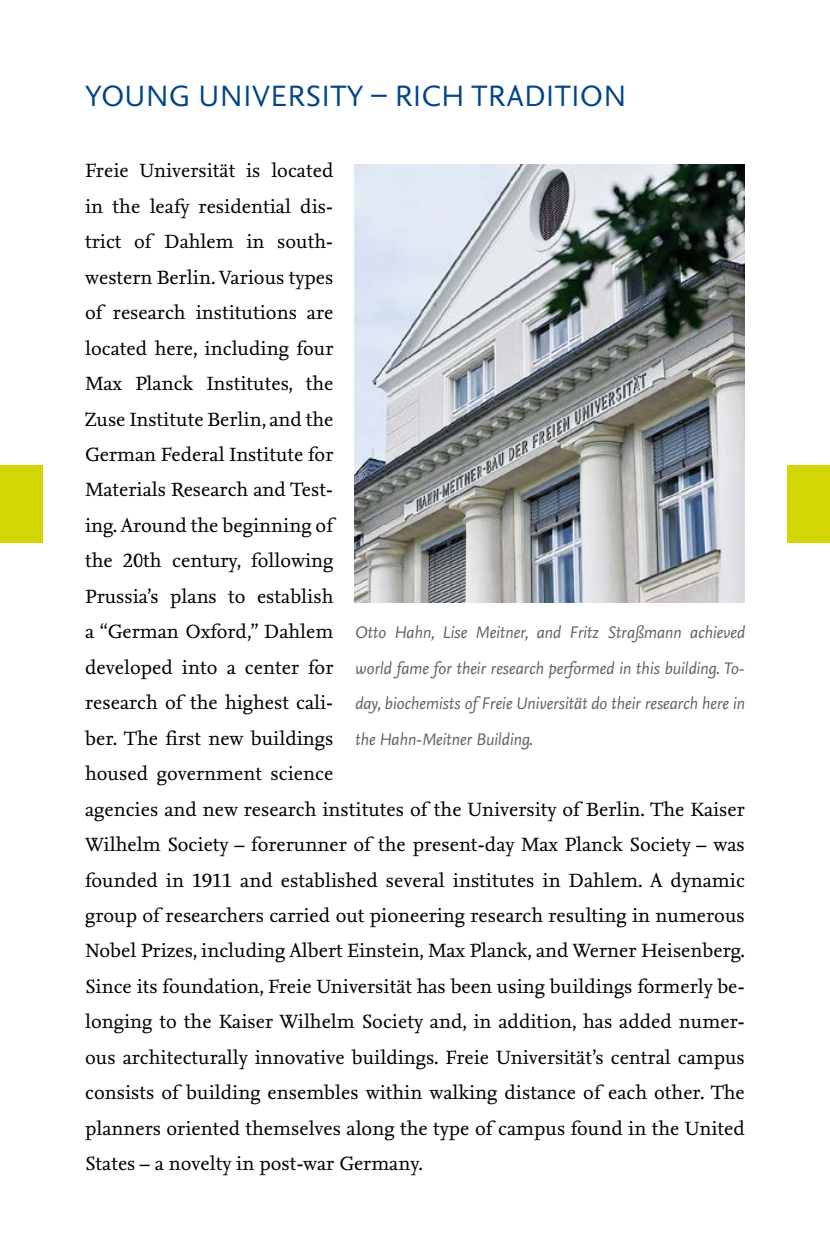
<style>
.page{position:relative;width:830px;height:1241px;background:#fff}
.page>*{position:absolute;margin:0;border:0;box-sizing:border-box;transform-origin:0 0}
.t1{font:30.75px "Nexus Sans OT";letter-spacing:.01em;color:#004489}
.t2{font:20px/35.5px "Nexus Serif TF";color:#000}
.t3{font:italic 17.5px/35.5px "Nexus Sans OT";letter-spacing:-.015em;color:#646567;text-align:justify}
</style>
<div class="page">
<img style="left:354px;top:164px;width:390px;height:438px">
<div style="left:787px;top:465px;width:42px;height:78px;background:#d2d602"></div>
<div style="left:0;top:465px;width:43px;height:78px;background:#d2d602"></div>
<hr style="left:829px;top:465px;width:1px;height:78px;background:#d2d602">
<h1 class="t1" style="left:85px;top:77px;width:542px">YOUNG UNIVERSITY – RICH TRADITION</h1>
<p class="t2" style="left:85px;top:153px;width:661px">Freie Universität is located<br>in the leafy residential dis-<br>trict of Dahlem in south-<br>western Berlin. Various types<br>of research institutions are<br>located here, including four<br>Max Planck Institutes, the<br>Zuse Institute Berlin, and the<br>German Federal Institute for<br>Materials Research and Test-<br>ing. Around the beginning of<br>the 20th century, following<br>Prussia’s plans to establish<br>a “German Oxford,” Dahlem<br>developed into a center for<br>research of the highest cali-<br>ber. The first new buildings<br>housed government science<br>agencies and new research institutes of the University of Berlin. The Kaiser Wilhelm Society – forerunner of the present-day Max Planck Society – was founded in 1911 and established several institutes in Dahlem. A dynamic group of researchers carried out pioneering research resulting in numerous Nobel Prizes, including Albert Einstein, Max Planck, and Werner Heisenberg.<br>Since its foundation, Freie Universität has been using buildings formerly be&shy;longing to the Kaiser Wilhelm Society and, in addition, has added numer&shy;ous architecturally innovative buildings. Freie Universität’s central campus consists of building ensembles within walking distance of each other. The planners oriented themselves along the type of campus found in the United States – a novelty in post-war Germany.</p>
<p class="t3" style="left:354px;top:614px;width:391px">Otto Hahn, Lise Meitner, and Fritz Straßmann achieved world fame for their research performed in this building. To&shy;day, biochemists of Freie Universität do their research here in the Hahn-Meitner Building.</p>
</div>
